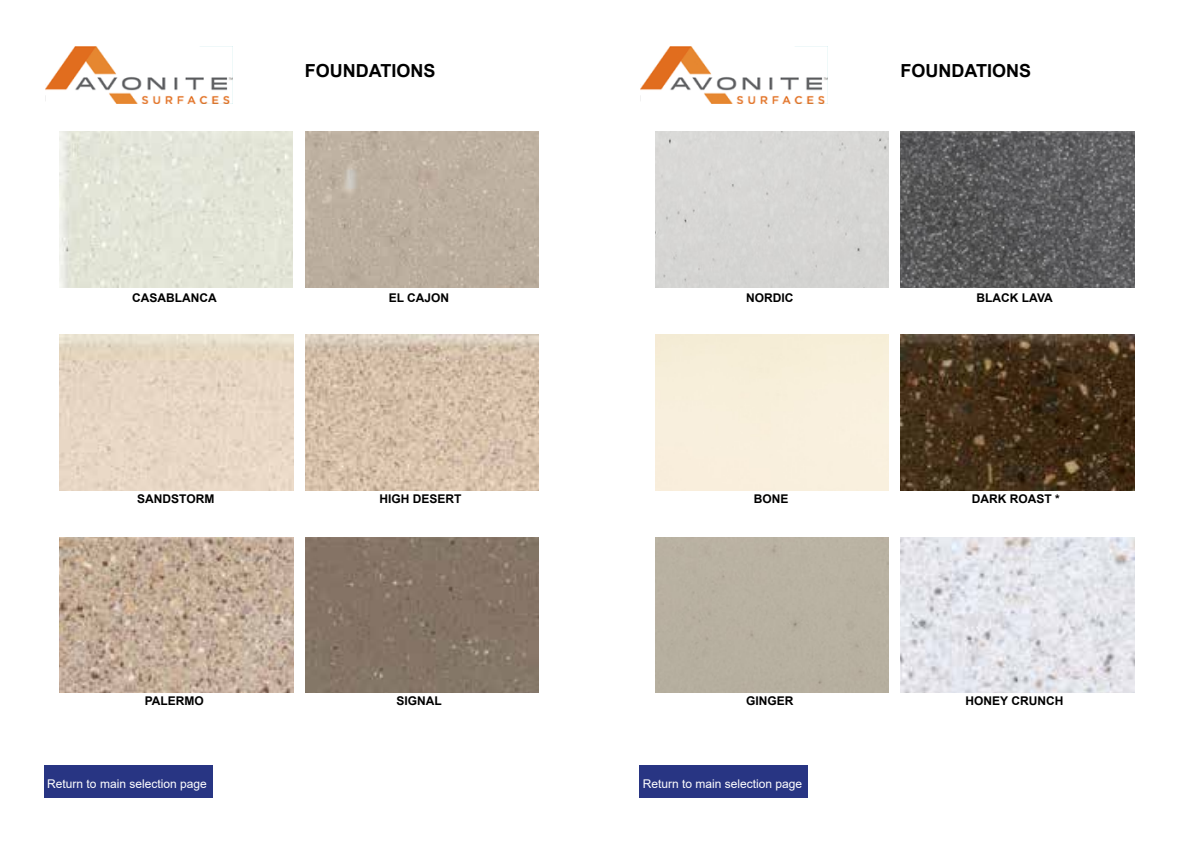
<style>
.page{position:relative;width:1191px;height:842px;background:#fff}
.page>*{position:absolute;margin:0;border:0;box-sizing:border-box;transform-origin:0 0}
.t1{font:700 18px "Arial";color:#000}
.t2{font:700 12px "Arial";color:#000}
.t3{font:12px "Arial";color:#fff}
</style>
<div class="page">
<img style="left:60px;top:132px;width:233px;height:155px">
<div style="left:305px;top:132px;width:234px;height:155px;background:#bcaf9f"></div>
<img style="left:60px;top:334px;width:233px;height:156px">
<img style="left:305px;top:334px;width:234px;height:156px">
<img style="left:60px;top:537px;width:233px;height:156px">
<div style="left:305px;top:537px;width:234px;height:156px;background:#857466"></div>
<img style="left:45px;top:47px;width:187px;height:57px">
<div style="left:44px;top:765px;width:169px;height:32px;background:#283583"></div>
<div style="left:655px;top:132px;width:233px;height:155px;background:#d6d6d4"></div>
<img style="left:900px;top:132px;width:234px;height:155px">
<img style="left:901px;top:334px;width:233px;height:156px">
<img style="left:901px;top:537px;width:233px;height:156px">
<img style="left:641px;top:47px;width:187px;height:57px">
<div style="left:639px;top:765px;width:169px;height:32px;background:#283583"></div>
<h1 class="t1" style="left:305px;top:64px;width:132px">FOUNDATIONS</h1>
<h1 class="t1" style="left:900px;top:64px;width:132px">FOUNDATIONS</h1>
<p class="t2" style="left:132px;top:293px;width:86px">CASABLANCA</p>
<p class="t2" style="left:389px;top:293px;width:62px">EL CAJON</p>
<p class="t2" style="left:746px;top:293px;width:49px">NORDIC</p>
<p class="t2" style="left:976px;top:293px;width:78px">BLACK LAVA</p>
<p class="t2" style="left:137px;top:495px;width:79px">SANDSTORM</p>
<p class="t2" style="left:379px;top:495px;width:84px">HIGH DESERT</p>
<p class="t2" style="left:754px;top:495px;width:36px">BONE</p>
<p class="t2" style="left:972px;top:495px;width:89px">DARK ROAST *</p>
<p class="t2" style="left:145px;top:697px;width:61px">PALERMO</p>
<p class="t2" style="left:396px;top:697px;width:47px">SIGNAL</p>
<p class="t2" style="left:746px;top:697px;width:49px">GINGER</p>
<p class="t2" style="left:965px;top:697px;width:99px">HONEY CRUNCH</p>
<p class="t3" style="left:47px;top:779px;width:161px">Return to main selection page</p>
<p class="t3" style="left:643px;top:779px;width:161px">Return to main selection page</p>
</div>
